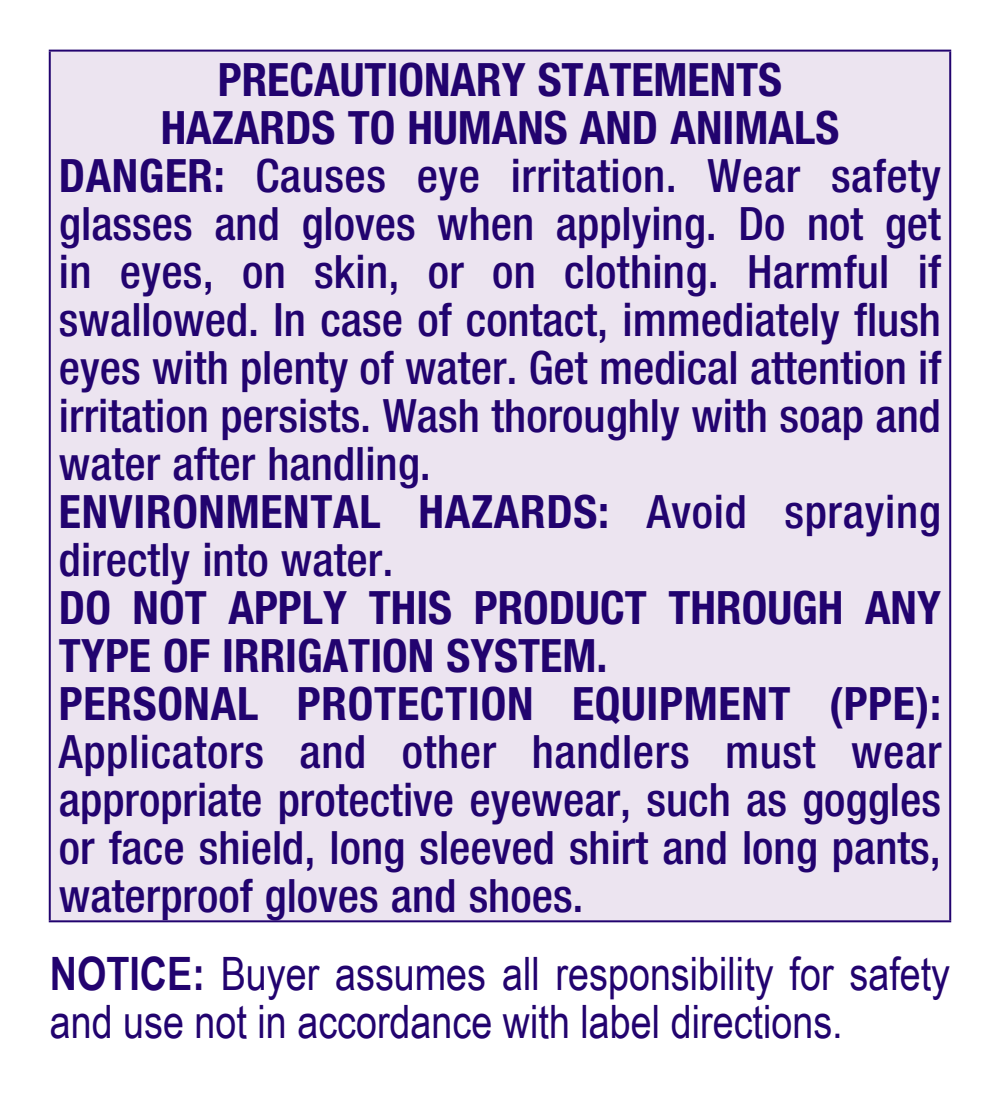
<style>
.page{position:relative;width:1000px;height:1101px;background:#fff}
.page>*{position:absolute;margin:0;border:0;box-sizing:border-box;transform-origin:0 0}
.t1{font:500 condensed 46px/48px "Helvetica Neue";color:#22036f;text-align:justify}
.t2{font:700 condensed 46px/48px "Helvetica Neue";color:#22036f}
.t3{font:46px/48px "Arial Narrow";color:#22036f}
.s1{font-weight:700}
.s2{font-weight:500}
</style>
<div class="page">
<div style="left:48px;top:49px;width:904px;height:874px;background:#ece4f0"></div>
<p class="t2" style="left:218px;top:55px;width:566px">PRECAUTIONARY STATEMENTS</p>
<p class="t2" style="left:161px;top:103px;width:680px">HAZARDS TO HUMANS AND ANIMALS</p>
<p class="t1" style="left:59px;top:151px;width:883px"><span class="s1">DANGER:</span> Causes eye irritation. Wear safety</p>
<p class="t1" style="left:59px;top:199px;width:883px">glasses and gloves when applying. Do not get</p>
<p class="t1" style="left:59px;top:246px;width:883px">in eyes, on skin, or on clothing. Harmful if</p>
<p class="t1" style="left:59px;top:294px;width:883px">swallowed. In case of contact, immediately flush</p>
<p class="t1" style="left:59px;top:342px;width:883px">eyes with plenty of water. Get medical attention if</p>
<p class="t1" style="left:59px;top:390px;width:883px">irritation persists. Wash thoroughly with soap and</p>
<p class="t1" style="left:59px;top:438px;width:373px">water after handling.</p>
<p class="t2" style="left:59px;top:486px;width:883px">ENVIRONMENTAL HAZARDS: <span class="s2">Avoid spraying</span></p>
<p class="t1" style="left:59px;top:534px;width:336px">directly into water.</p>
<p class="t2" style="left:59px;top:582px;width:883px">DO NOT APPLY THIS PRODUCT THROUGH ANY<br>TYPE OF IRRIGATION SYSTEM.<br>PERSONAL PROTECTION EQUIPMENT (PPE):</p>
<p class="t1" style="left:59px;top:726px;width:884px">Applicators and other handlers must wear appropriate protective eyewear, such as goggles or face shield, long sleeved shirt and long pants, waterproof gloves and shoes.</p>
<p class="t3" style="left:50px;top:947px;width:901px"><span class="s1">NOTICE:</span> Buyer assumes all responsibility for safety and use not in accordance with label directions.</p>
</div>
